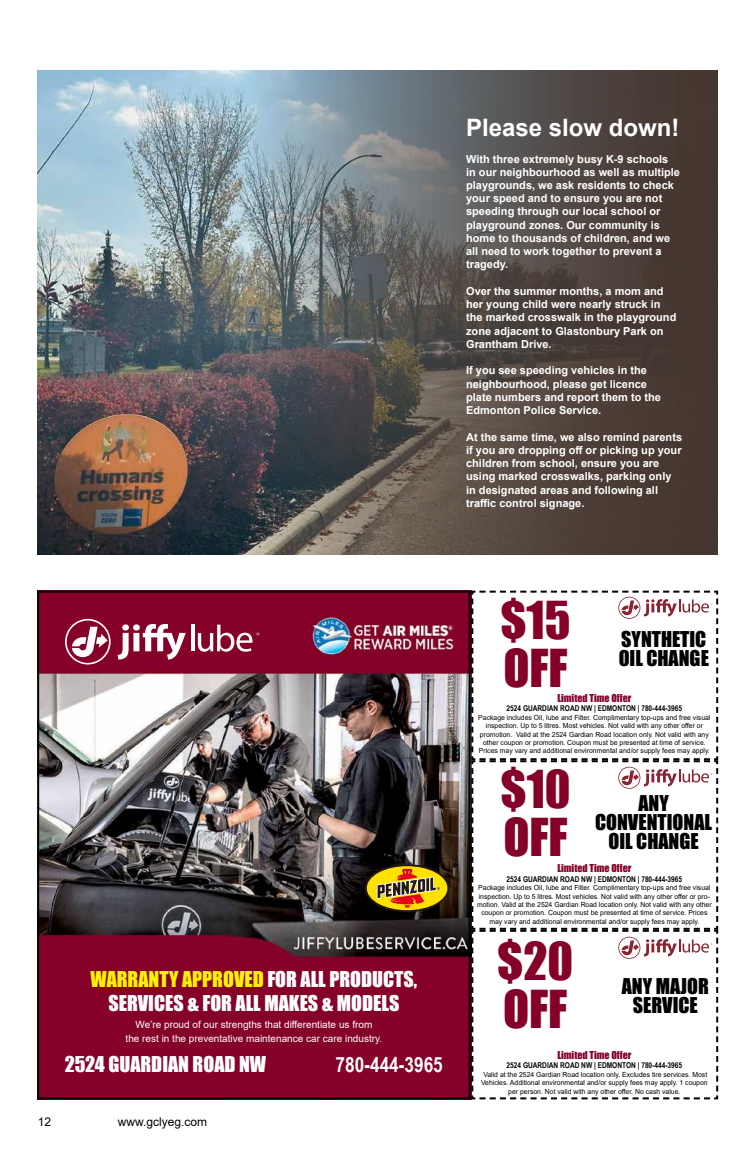
<style>
.page{position:relative;width:756px;height:1170px;background:#fff}
.page>*{position:absolute;margin:0;border:0;box-sizing:border-box;transform-origin:0 0}
.t1{font:48px/48px "Impact";color:#840028}
.t2{font:700 24px "Arial";color:#fff}
.t3{font:700 21px "Arial Narrow";color:#fff}
.t4{font:20px/24px "Impact";color:#fff;text-align:center}
.t5{font:20px/19px "Impact";color:#000;text-align:center}
.t6{font:12px "Arial";color:#000}
.t7{font:700 11px/13.2px "Arial";color:#fff}
.t8{font:10px/14.4px "Arial";color:#fff;text-align:center}
.t9{font:10px "Impact";color:#850129}
.t10{font:700 8px "Arial Narrow";color:#000}
.t11{font:7px/8.4px "Arial";color:#000;text-align:center}
.s1{color:#fff200}
</style>
<div class="page">
<img style="left:38px;top:71px;width:680px;height:483px">
<img style="left:38px;top:590px;width:433px;height:509px">
<svg style="left:471px;top:590px;width:247px;height:509px"></svg>
<h2 class="t2" style="left:466px;top:110px;width:215px">Please slow down!</h2>
<p class="t7" style="left:466px;top:152px;width:215px">With three extremely busy K-9 schools in our neighbourhood as well as multiple playgrounds, we ask residents to check your speed and to ensure you are not speeding through our local school or playground zones. Our community is home to thousands of children, and we all need to work together to prevent a tragedy.</p>
<h3 class="t7" style="left:466px;top:284px;width:212px">Over the summer months, a mom and her young child were nearly struck in the marked crosswalk in the playground zone adjacent to Glastonbury Park on<br>Grantham Drive.</h3>
<h3 class="t7" style="left:466px;top:364px;width:196px">If you see speeding vehicles in the neighbourhood, please get licence plate numbers and report them to the<br>Edmonton Police Service.</h3>
<h3 class="t7" style="left:466px;top:430px;width:218px">At the same time, we also remind parents if you are dropping off or picking up your children from school, ensure you are using marked crosswalks, parking only in designated areas and following all traffic control signage.</h3>
<h3 class="t4" style="left:91px;top:966px;width:328px"><span class="s1">WARRANTY APPROVED</span> FOR ALL PRODUCTS,<br>SERVICES &amp; FOR ALL MAKES &amp; MODELS</h3>
<h3 class="t8" style="left:126px;top:1016px;width:258px">We’re proud of our strengths that differentiate us from<br>the rest in the preventative maintenance car care industry.</h3>
<h3 class="t4" style="left:65px;top:1051px;width:203px">2524 GUARDIAN ROAD NW</h3>
<h3 class="t3" style="left:336px;top:1048px;width:109px">780-444-3965</h3>
<h3 class="t6" style="left:38px;top:1113px;width:15px">12</h3>
<h3 class="t6" style="left:118px;top:1113px;width:91px">www.gclyeg.com</h3>
<h1 class="t1" style="left:500px;top:594px;width:72px">$15<br>OFF</h1>
<h3 class="t5" style="left:619px;top:628px;width:92px;text-align:left">SYNTHETIC<br>OIL CHANGE</h3>
<h3 class="t9" style="left:557px;top:690px;width:75px">Limited Time Offer</h3>
<p class="t10" style="left:507px;top:702px;width:177px">2524 GUARDIAN ROAD NW | EDMONTON | 780-444-3965</p>
<p class="t11" style="left:478px;top:713px;width:234px">Package includes Oil, lube and Filter. Complimentary top-ups and free visual inspection. Up to 5 litres. Most vehicles. Not valid with any other offer or promotion. Valid at the 2524 Gardian Road location only. Not valid with any other coupon or promotion. Coupon must be presented at time of service.<br>Prices may vary and additional environmental and/or supply fees may apply.</p>
<h1 class="t1" style="left:500px;top:764px;width:72px">$10<br>OFF</h1>
<h3 class="t5" style="left:595px;top:793px;width:118px">ANY<br>CONVENTIONAL<br>OIL CHANGE</h3>
<h3 class="t9" style="left:557px;top:860px;width:75px">Limited Time Offer</h3>
<p class="t10" style="left:507px;top:872px;width:177px">2524 GUARDIAN ROAD NW | EDMONTON | 780-444-3965</p>
<p class="t11" style="left:477px;top:883px;width:236px">Package includes Oil, lube and Filter. Complimentary top-ups and free visual inspection. Up to 5 litres. Most vehicles. Not valid with any other offer or pro&shy;motion. Valid at the 2524 Gardian Road location only. Not valid with any other coupon or promotion. Coupon must be presented at time of service. Prices may vary and additional environmental and/or supply fees may apply.</p>
<h1 class="t1" style="left:497px;top:935px;width:78px">$20<br>OFF</h1>
<h3 class="t5" style="left:622px;top:976px;width:89px">ANY MAJOR<br>SERVICE</h3>
<h3 class="t9" style="left:557px;top:1046px;width:75px">Limited Time Offer</h3>
<p class="t10" style="left:507px;top:1059px;width:177px">2524 GUARDIAN ROAD NW | EDMONTON | 780-444-3965</p>
<p class="t11" style="left:481px;top:1069px;width:228px">Valid at the 2524 Gardian Road location only. Excludes tire services. Most<br>Vehicles. Additional environmental and/or supply fees may apply. 1 coupon per person. Not valid with any other offer. No cash value.</p>
</div>
